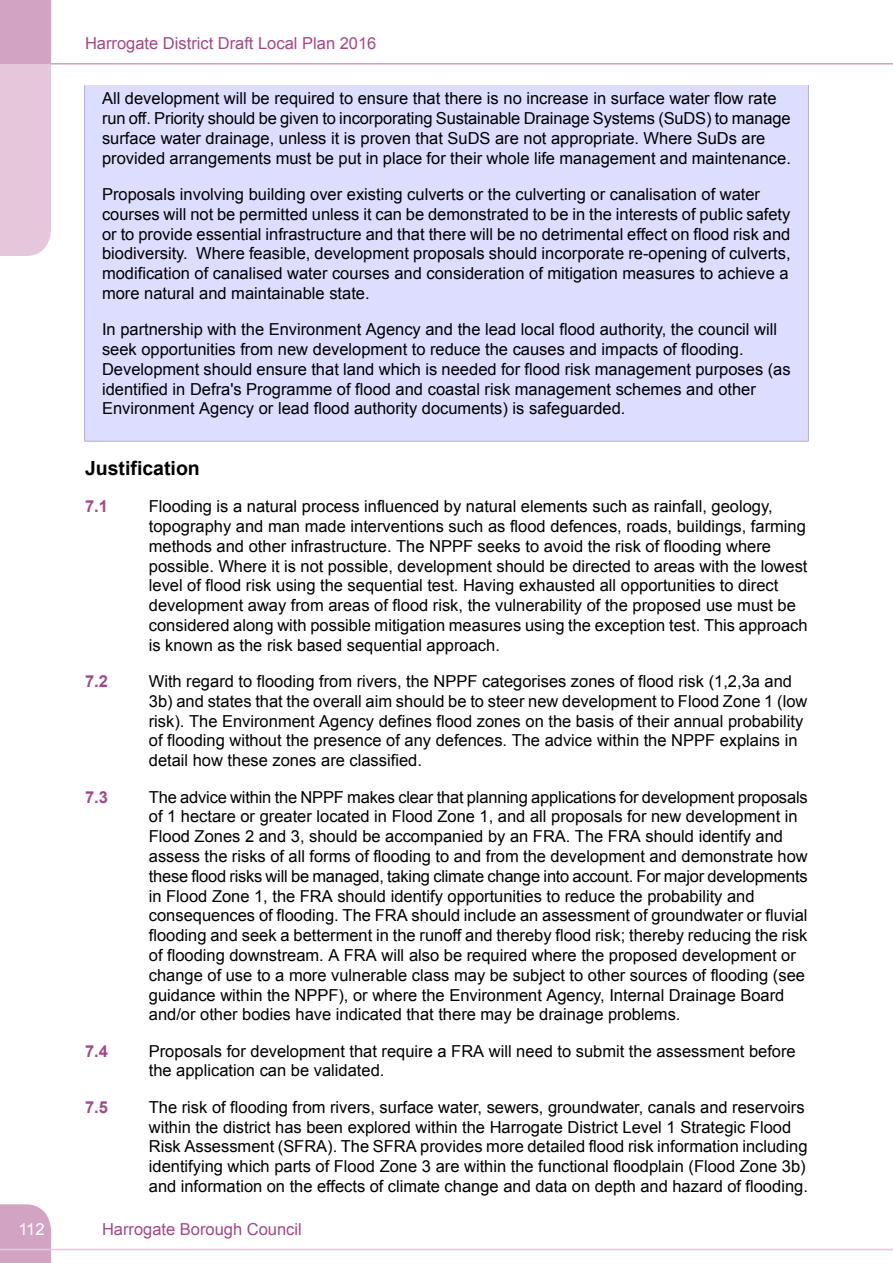
<style>
.page{position:relative;width:893px;height:1263px;background:#fff}
.page>*{position:absolute;margin:0;border:0;box-sizing:border-box;transform-origin:0 0}
.t1{font:700 19.5px "Arial";color:#000}
.t2{font:16.5px/19.8px "Arial";color:#000}
.t3{font:16.5px "Arial";color:#a54686}
.t4{font:700 16.5px "Arial";color:#a54686}
.t5{font:16.5px "Arial";color:#fff}
</style>
<div class="page">
<svg style="left:0;top:1204px;width:893px;height:59px"></svg>
<div style="left:0;top:0;width:51px;height:63px;background:#d2a3c3"></div>
<svg style="left:0;top:63px;width:893px;height:379px"></svg>
<p class="t3" style="left:85px;top:37px;width:293px">Harrogate District Draft Local Plan 2016</p>
<p class="t2" style="left:102px;top:90px;width:690px">All development will be required to ensure that there is no increase in surface water flow rate run off. Priority should be given to incorporating Sustainable Drainage Systems (SuDS) to manage surface water drainage, unless it is proven that SuDS are not appropriate. Where SuDs are provided arrangements must be put in place for their whole life management and maintenance.</p>
<p class="t2" style="left:102px;top:186px;width:690px">Proposals involving building over existing culverts or the culverting or canalisation of water courses will not be permitted unless it can be demonstrated to be in the interests of public safety or to provide essential infrastructure and that there will be no detrimental effect on flood risk and biodiversity. Where feasible, development proposals should incorporate re-opening of culverts, modification of canalised water courses and consideration of mitigation measures to achieve a more natural and maintainable state.</p>
<p class="t2" style="left:102px;top:321px;width:690px">In partnership with the Environment Agency and the lead local flood authority, the council will seek opportunities from new development to reduce the causes and impacts of flooding.<br>Development should ensure that land which is needed for flood risk management purposes (as identified in Defra's Programme of flood and coastal risk management schemes and other Environment Agency or lead flood authority documents) is safeguarded.</p>
<p class="t1" style="left:85px;top:461px;width:116px">Justification</p>
<p class="t4" style="left:85px;top:500px;width:24px">7.1</p>
<p class="t2" style="left:149px;top:498px;width:660px">Flooding is a natural process influenced by natural elements such as rainfall, geology, topography and man made interventions such as flood defences, roads, buildings, farming methods and other infrastructure. The NPPF seeks to avoid the risk of flooding where possible. Where it is not possible, development should be directed to areas with the lowest level of flood risk using the sequential test. Having exhausted all opportunities to direct development away from areas of flood risk, the vulnerability of the proposed use must be considered along with possible mitigation measures using the exception test. This approach is known as the risk based sequential approach.</p>
<p class="t4" style="left:85px;top:675px;width:24px">7.2</p>
<p class="t2" style="left:149px;top:673px;width:660px">With regard to flooding from rivers, the NPPF categorises zones of flood risk (1,2,3a and 3b) and states that the overall aim should be to steer new development to Flood Zone 1 (low risk). The Environment Agency defines flood zones on the basis of their annual probability of flooding without the presence of any defences. The advice within the NPPF explains in detail how these zones are classified.</p>
<p class="t4" style="left:85px;top:790px;width:24px">7.3</p>
<p class="t2" style="left:149px;top:788px;width:660px">The advice within the NPPF makes clear that planning applications for development proposals of 1 hectare or greater located in Flood Zone 1, and all proposals for new development in Flood Zones 2 and 3, should be accompanied by an FRA. The FRA should identify and assess the risks of all forms of flooding to and from the development and demonstrate how these flood risks will be managed, taking climate change into account. For major developments in Flood Zone 1, the FRA should identify opportunities to reduce the probability and consequences of flooding. The FRA should include an assessment of groundwater or fluvial flooding and seek a betterment in the runoff and thereby flood risk; thereby reducing the risk of flooding downstream. A FRA will also be required where the proposed development or change of use to a more vulnerable class may be subject to other sources of flooding (see guidance within the NPPF), or where the Environment Agency, Internal Drainage Board and/or other bodies have indicated that there may be drainage problems.</p>
<p class="t4" style="left:85px;top:1045px;width:24px">7.4</p>
<p class="t2" style="left:149px;top:1042px;width:648px">Proposals for development that require a FRA will need to submit the assessment before the application can be validated.</p>
<p class="t4" style="left:85px;top:1101px;width:24px">7.5</p>
<p class="t2" style="left:149px;top:1098px;width:661px">The risk of flooding from rivers, surface water, sewers, groundwater, canals and reservoirs within the district has been explored within the Harrogate District Level 1 Strategic Flood Risk Assessment (SFRA). The SFRA provides more detailed flood risk information including identifying which parts of Flood Zone 3 are within the functional floodplain (Flood Zone 3b) and information on the effects of climate change and data on depth and hazard of flooding.</p>
<p class="t5" style="left:18px;top:1222px;width:28px">112</p>
<p class="t3" style="left:102px;top:1222px;width:201px">Harrogate Borough Council</p>
</div>
